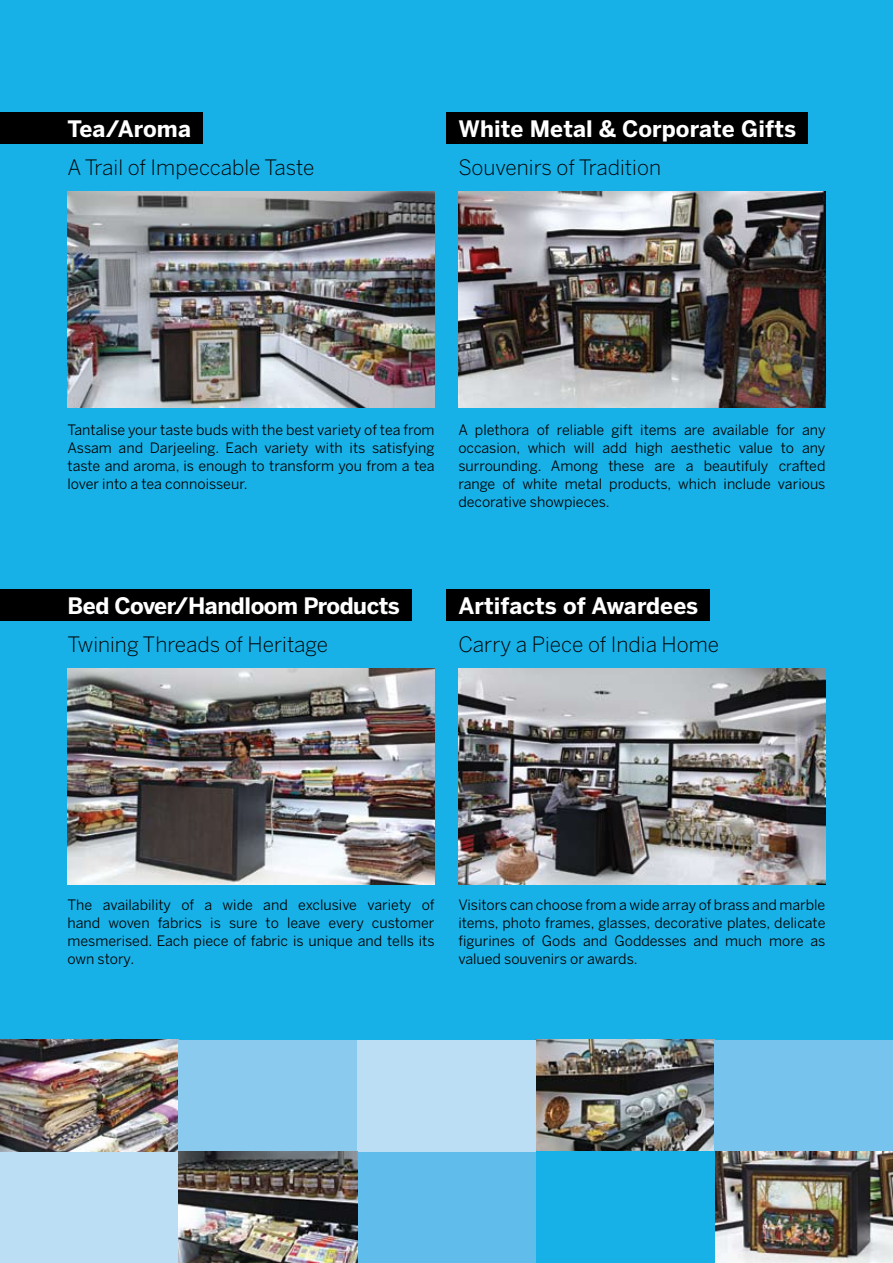
<style>
.page{position:relative;width:893px;height:1263px;background:#18b1e7}
.page>*{position:absolute;margin:0;border:0;box-sizing:border-box;transform-origin:0 0}
.t1{font:700 22.5px "Benton Sans";color:#fff}
.t2{font:700 22.5px "Benton Sans";letter-spacing:-.02em;color:#fff}
.t3{font:300 21px "Benton Sans";color:#000}
.t4{font:14.25px/18px "Benton Sans";color:#000;text-align:justify}
</style>
<div class="page">
<img style="left:536px;top:1040px;width:178px;height:111px">
<div style="left:357px;top:1151px;width:179px;height:112px;background:#60bdeb"></div>
<div style="left:714px;top:1040px;width:179px;height:111px;background:#76c3ed"></div>
<img style="left:715px;top:1151px;width:178px;height:112px">
<div style="left:357px;top:1040px;width:179px;height:111px;background:#bbdef5"></div>
<div style="left:0;top:1151px;width:179px;height:112px;background:#bbdef5"></div>
<img style="left:0;top:1040px;width:179px;height:111px">
<div style="left:179px;top:1040px;width:178px;height:111px;background:#8bcaef"></div>
<img style="left:179px;top:1151px;width:178px;height:112px">
<div style="left:0;top:112px;width:203px;height:32px;background:#000"></div>
<div style="left:446px;top:112px;width:362px;height:32px;background:#000"></div>
<img style="left:68px;top:191px;width:367px;height:216px">
<img style="left:458px;top:191px;width:367px;height:216px">
<div style="left:0;top:589px;width:412px;height:32px;background:#000"></div>
<div style="left:446px;top:589px;width:263px;height:32px;background:#000"></div>
<img style="left:68px;top:668px;width:367px;height:216px">
<img style="left:458px;top:668px;width:367px;height:216px">
<h1 class="t1" style="left:68px;top:115px;width:125px">Tea/Aroma</h1>
<h1 class="t1" style="left:458px;top:115px;width:339px">White Metal &amp; Corporate Gifts</h1>
<h2 class="t3" style="left:68px;top:155px;width:249px">A Trail of Impeccable Taste</h2>
<h2 class="t3" style="left:458px;top:155px;width:204px">Souvenirs of Tradition</h2>
<p class="t4" style="left:68px;top:420px;width:369px">Tantalise your taste buds with the best variety of tea from Assam and Darjeeling. Each variety with its satisfying taste and aroma, is enough to transform you from a tea lover into a tea connoisseur.</p>
<p class="t4" style="left:458px;top:420px;width:369px">A plethora of reliable gift items are available for any occasion, which will add high aesthetic value to any surrounding. Among these are a beautifuly crafted range of white metal products, which include various decorative showpieces.</p>
<h1 class="t2" style="left:68px;top:592px;width:334px">Bed Cover/Handloom Products</h1>
<h2 class="t3" style="left:68px;top:632px;width:262px">Twining Threads of Heritage</h2>
<h1 class="t1" style="left:458px;top:592px;width:241px">Artifacts of Awardees</h1>
<h2 class="t3" style="left:458px;top:632px;width:262px">Carry a Piece of India Home</h2>
<p class="t4" style="left:68px;top:896px;width:369px">The availability of a wide and exclusive variety of hand woven fabrics is sure to leave every customer mesmerised. Each piece of fabric is unique and tells its own story.</p>
<p class="t4" style="left:458px;top:896px;width:369px">Visitors can choose from a wide array of brass and marble items, photo frames, glasses, decorative plates, delicate figurines of Gods and Goddesses and much more as valued souvenirs or awards.</p>
</div>
